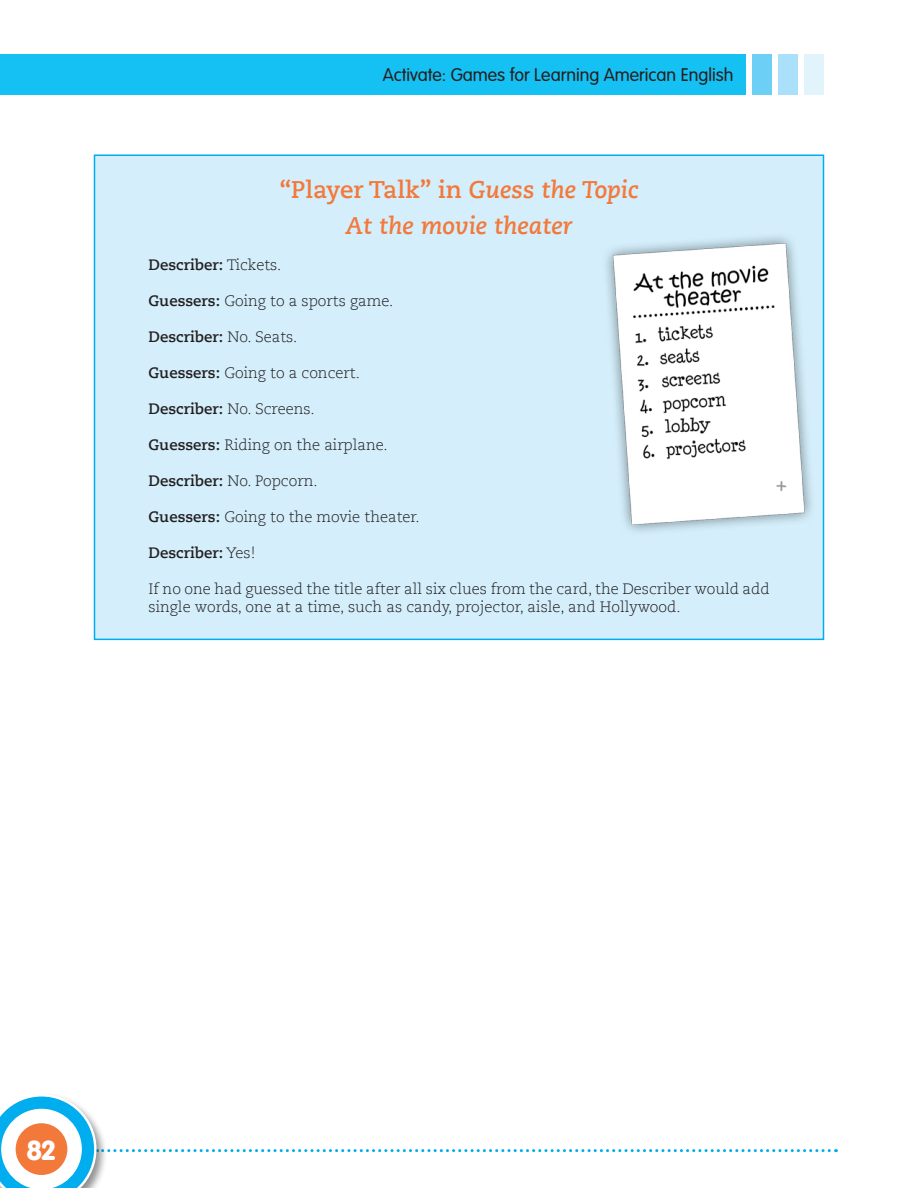
<style>
.page{position:relative;width:918px;height:1188px;background:#fff}
.page>*{position:absolute;margin:0;border:0;box-sizing:border-box;transform-origin:0 0}
.t1{font:900 27px "VAG Rounded Std";color:#fff}
.t2{font:700 24px "Caecilia LT Std";color:#f3793b}
.t3{font:italic 700 24px "Caecilia LT Std";color:#f3793b}
.t4{font:300 18px "VAG Rounded Std";color:#231f20}
.t5{font:300 15px/18px "Caecilia LT Std";color:#231f20}
.t6{font:700 15px "Caecilia LT Std";color:#231f20}
.s1{font-style:italic}
.s2{font-weight:300}
.s3{font-weight:700}
</style>
<div class="page">
<svg style="left:0;top:1096px;width:837px;height:92px"></svg>
<div style="left:16px;top:1123px;width:51px;height:52px;background:#f3793b;border-radius:50%"></div>
<div style="left:0;top:54px;width:746px;height:40px;background:#15c0f2"></div>
<div style="left:753px;top:54px;width:19px;height:40px;background:#6bcff6"></div>
<div style="left:778px;top:54px;width:20px;height:40px;background:#aae0f9"></div>
<div style="left:804px;top:54px;width:20px;height:40px;background:#e1f4fc"></div>
<div style="left:94px;top:154px;width:730px;height:486px;background:#d4effb;border:2px solid #00aeef"></div>
<img style="left:606px;top:236px;width:206px;height:296px">
<p class="t4" style="left:383px;top:65px;width:352px">Activate: Games for Learning American English</p>
<h3 class="t2" style="left:280px;top:175px;width:360px">“Player Talk” in <span class="s1">Guess the Topic</span></h3>
<h3 class="t3" style="left:345px;top:212px;width:229px">At the movie theater</h3>
<p class="t6" style="left:148px;top:256px;width:134px">Describer: <span class="s2">Tickets.</span></p>
<p class="t5" style="left:148px;top:292px;width:246px"><span class="s3">Guessers:</span> Going to a sports game.</p>
<p class="t6" style="left:148px;top:328px;width:150px">Describer: <span class="s2">No. Seats.</span></p>
<p class="t5" style="left:148px;top:364px;width:213px"><span class="s3">Guessers:</span> Going to a concert.</p>
<p class="t5" style="left:148px;top:400px;width:168px"><span class="s3">Describer:</span> No. Screens.</p>
<p class="t5" style="left:148px;top:436px;width:241px"><span class="s3">Guessers:</span> Riding on the airplane.</p>
<p class="t5" style="left:148px;top:472px;width:171px"><span class="s3">Describer:</span> No. Popcorn.</p>
<p class="t5" style="left:148px;top:508px;width:273px"><span class="s3">Guessers:</span> Going to the movie theater.</p>
<p class="t6" style="left:148px;top:544px;width:108px">Describer: <span class="s2">Yes!</span></p>
<p class="t5" style="left:148px;top:580px;width:623px">If no one had guessed the title after all six clues from the card, the Describer would add single words, one at a time, such as candy, projector, aisle, and Hollywood.</p>
<h1 class="t1" style="left:27px;top:1134px;width:30px">82</h1>
</div>
